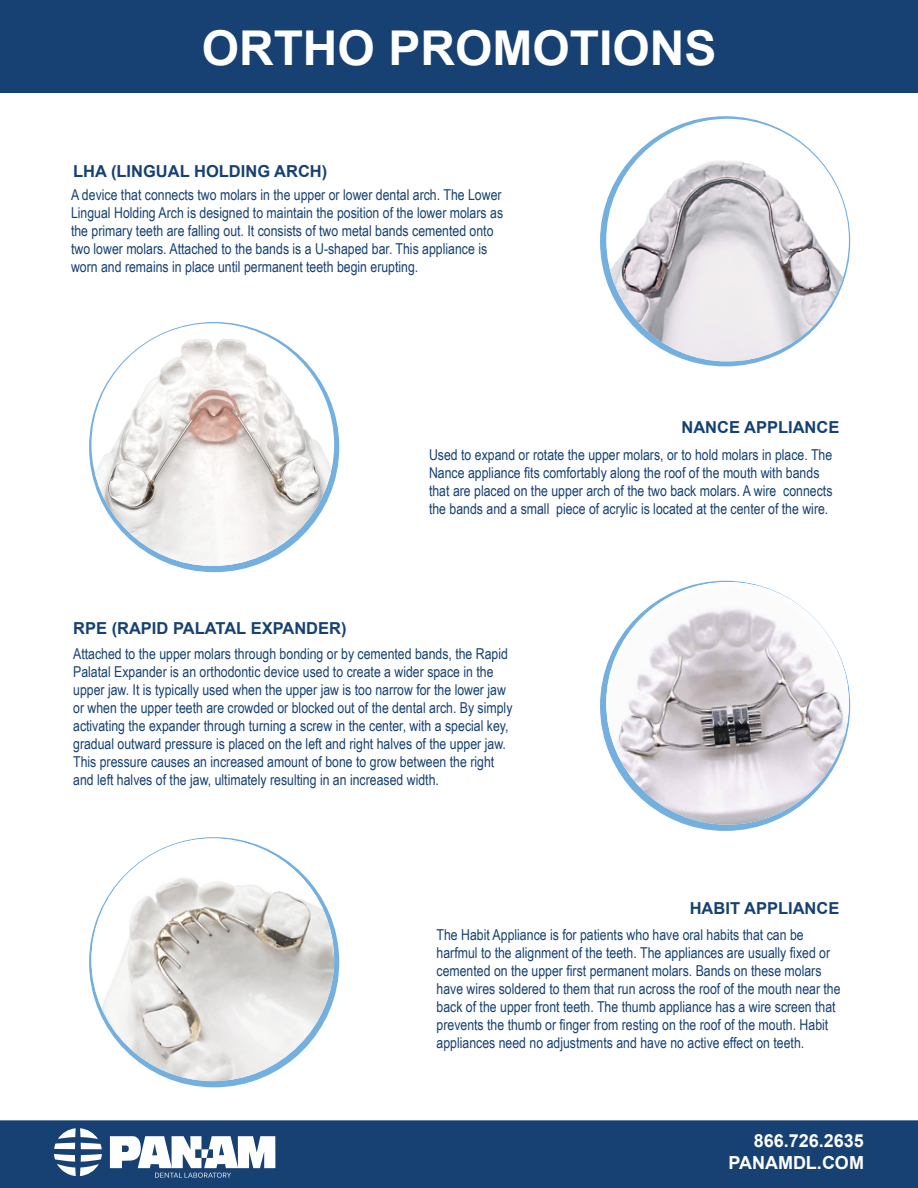
<style>
.page{position:relative;width:918px;height:1188px;background:#fff}
.page>*{position:absolute;margin:0;border:0;box-sizing:border-box;transform-origin:0 0}
.t1{font:700 48px "Arial";color:#fff}
.t2{font:700 18px "Arial";color:#fff}
.t3{font:700 16.5px "Arial";color:#164172}
.t4{font:15px/18px "Arial Narrow";color:#164172}
</style>
<div class="page">
<div style="left:0;top:0;width:918px;height:93px;background:#164172"></div>
<div style="left:0;top:1120px;width:918px;height:68px;background:#164172"></div>
<svg style="left:600px;top:116px;width:250px;height:250px;background:#7db4e0"></svg>
<img style="left:606px;top:119px;width:243px;height:242px;border-radius:121px">
<div style="left:89px;top:322px;width:250px;height:250px;background:#73afdf;border-radius:50%"></div>
<img style="left:91px;top:323px;width:243px;height:243px;border-radius:121px">
<svg style="left:89px;top:837px;width:250px;height:250px;background:#7bb3e0"></svg>
<img style="left:91px;top:838px;width:243px;height:243px;border-radius:121px">
<div style="left:600px;top:581px;width:250px;height:250px;background:#73afdf;border-radius:50%"></div>
<img style="left:606px;top:582px;width:243px;height:243px;border-radius:121px">
<svg style="left:110px;top:1136px;width:165px;height:42px"></svg>
<svg style="left:54px;top:1128px;width:48px;height:48px"></svg>
<p class="t1" style="left:202px;top:16px;width:516px">ORTHO PROMOTIONS</p>
<p class="t3" style="left:73px;top:160px;width:256px">LHA (LINGUAL HOLDING ARCH)</p>
<p class="t4" style="left:71px;top:185px;width:434px">A device that connects two molars in the upper or lower dental arch. The Lower Lingual Holding Arch is designed to maintain the position of the lower molars as the primary teeth are falling out. It consists of two metal bands cemented onto two lower molars. Attached to the bands is a U-shaped bar. This appliance is worn and remains in place until permanent teeth begin erupting.</p>
<p class="t3" style="left:681px;top:416px;width:159px">NANCE APPLIANCE</p>
<p class="t3" style="left:73px;top:617px;width:275px">RPE (RAPID PALATAL EXPANDER)</p>
<p class="t4" style="left:429px;top:445px;width:405px">Used to expand or rotate the upper molars, or to hold molars in place. The Nance appliance fits comfortably along the roof of the mouth with bands that are placed on the upper arch of the two back molars. A wire connects the bands and a small piece of acrylic is located at the center of the wire.</p>
<p class="t4" style="left:73px;top:644px;width:441px">Attached to the upper molars through bonding or by cemented bands, the Rapid Palatal Expander is an orthodontic device used to create a wider space in the upper jaw. It is typically used when the upper jaw is too narrow for the lower jaw or when the upper teeth are crowded or blocked out of the dental arch. By simply activating the expander through turning a screw in the center, with a special key, gradual outward pressure is placed on the left and right halves of the upper jaw.<br>This pressure causes an increased amount of bone to grow between the right and left halves of the jaw, ultimately resulting in an increased width.</p>
<p class="t3" style="left:690px;top:897px;width:151px">HABIT APPLIANCE</p>
<p class="t4" style="left:437px;top:926px;width:406px">The Habit Appliance is for patients who have oral habits that can be harfmul to the alignment of the teeth. The appliances are usually fixed or cemented on the upper first permanent molars. Bands on these molars have wires soldered to them that run across the roof of the mouth near the back of the upper front teeth. The thumb appliance has a wire screen that prevents the thumb or finger from resting on the roof of the mouth. Habit appliances need no adjustments and have no active effect on teeth.</p>
<p class="t2" style="left:754px;top:1129px;width:112px">866.726.2635</p>
<p class="t2" style="left:728px;top:1151px;width:137px">PANAMDL.COM</p>
</div>
